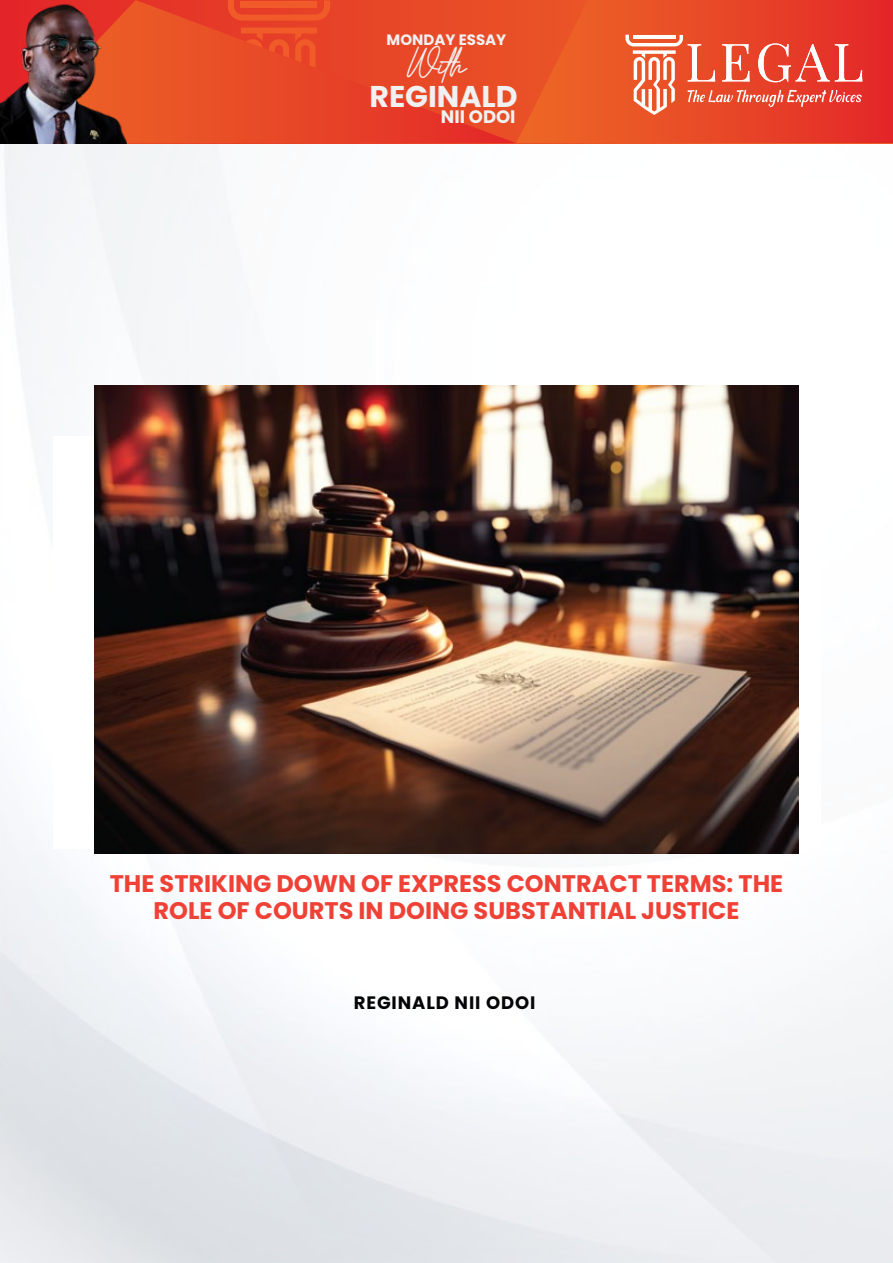
<style>
.page{position:relative;width:893px;height:1263px;background:#fff}
.page>*{position:absolute;margin:0;border:0;box-sizing:border-box;transform-origin:0 0}
.t1{font:700 30px "Poppins";color:#f1f1f2}
.t2{font:700 24px/27px "Poppins";color:#ef4136;text-align:center}
.t3{font:21.9px "Ontime";color:#f1f1f2}
.t4{font:700 18px "Poppins";letter-spacing:.05em;color:#050507}
.t5{font:700 18px "Poppins";color:#f1f1f2}
.t6{font:700 15px "Poppins";color:#f1f1f2}
</style>
<div class="page">
<img style="left:0;top:143px;width:893px;height:1120px">
<svg style="left:0;top:0;width:516px;height:144px;background:#e84927"></svg>
<svg style="left:516px;top:0;width:377px;height:143px;background:#e84927"></svg>
<svg style="left:625px;top:35px;width:237px;height:80px;background:#eb6852"></svg>
<div style="left:54px;top:436px;width:767px;height:412px;background:#fff"></div>
<img style="left:0;top:1px;width:127px;height:143px">
<img style="left:95px;top:385px;width:703px;height:469px">
<p class="t6" style="left:387px;top:31px;width:121px">MONDAY ESSAY</p>
<p class="t3" style="left:410px;top:53px;width:58px">With</p>
<p class="t5" style="left:441px;top:107px;width:76px">NII ODOI</p>
<p class="t1" style="left:369px;top:79px;width:150px">REGINALD</p>
<p class="t2" style="left:110px;top:870px;width:675px">THE STRIKING DOWN OF EXPRESS CONTRACT TERMS: THE<br>ROLE OF COURTS IN DOING SUBSTANTIAL JUSTICE</p>
<p class="t4" style="left:354px;top:992px;width:183px">REGINALD NII ODOI</p>
</div>
